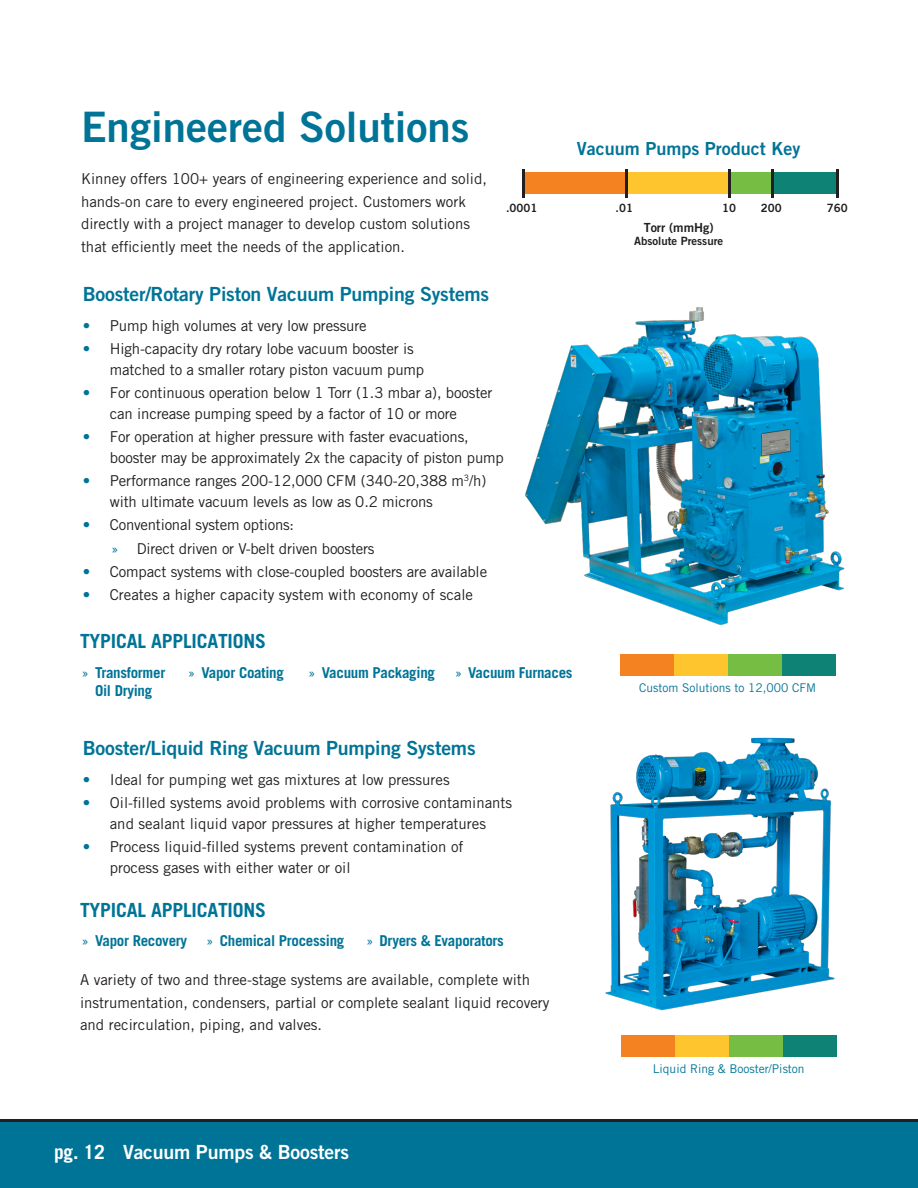
<style>
.page{position:relative;width:918px;height:1188px;background:#fff}
.page>*{position:absolute;margin:0;border:0;box-sizing:border-box;transform-origin:0 0}
.Header_1{font:42px "Trade Gothic LT Bold Two";color:#007497}
.t1{font:19.5px "Trade Gothic LT Bold Two";letter-spacing:-.01em;color:#007497}
.t2{font:700 19.5px "Trade Gothic LT";letter-spacing:-.01em;color:#007497}
.t3{font:19.5px "Trade Gothic LT Bold Two";letter-spacing:-.01em;color:#fff}
.t4{font:18px "Trade Gothic LT Bold Two";color:#007497}
.body_copy{font:15px/21px "Trade Gothic LT Std";color:#231f20}
.t5{font:700 15px/18px "Trade Gothic LT Std";letter-spacing:-.02em;color:#007497;text-align:center}
.Body_Type{font:12.6px "Trade Gothic LT Bold Two";color:#231f20}
.Body_Type-2{font:12px "Trade Gothic LT";color:#007497}
.Body_Type-3{font:11.4px "Trade Gothic LT Bold Two";color:#231f20}
.s1{color:#007497}
.s2{font-weight:400}
.s3{font-family:"Trade Gothic LT";font-weight:700}
</style>
<div class="page">
<div style="left:0;top:1120px;width:918px;height:68px;background:#007497"></div>
<hr style="left:0;top:1119px;width:918px;height:3px;background:#231f20">
<img style="left:525px;top:307px;width:320px;height:319px">
<div style="left:620px;top:654px;width:54px;height:22px;background:#f58220"></div>
<div style="left:728px;top:654px;width:54px;height:22px;background:#75bd43"></div>
<div style="left:674px;top:654px;width:54px;height:22px;background:#fec52e"></div>
<div style="left:782px;top:654px;width:54px;height:22px;background:#0e8375"></div>
<div style="left:621px;top:1035px;width:54px;height:22px;background:#f58220"></div>
<div style="left:729px;top:1035px;width:54px;height:22px;background:#75bd43"></div>
<div style="left:675px;top:1035px;width:54px;height:22px;background:#fec52e"></div>
<div style="left:783px;top:1035px;width:54px;height:22px;background:#0e8375"></div>
<img style="left:605px;top:737px;width:230px;height:274px">
<div style="left:523px;top:172px;width:103px;height:22px;background:#f58220"></div>
<div style="left:626px;top:172px;width:103px;height:22px;background:#fec52e"></div>
<div style="left:729px;top:172px;width:44px;height:22px;background:#75bd43"></div>
<div style="left:773px;top:172px;width:64px;height:22px;background:#0e8375"></div>
<hr style="left:522px;top:169px;width:3px;height:28px;background:#231f20">
<hr style="left:625px;top:169px;width:2px;height:28px;background:#231f20">
<hr style="left:728px;top:169px;width:2px;height:28px;background:#231f20">
<hr style="left:771px;top:169px;width:3px;height:28px;background:#231f20">
<hr style="left:836px;top:169px;width:2px;height:28px;background:#231f20">
<p class="Header_1" style="left:81px;top:101px;width:390px">Engineered Solutions</p>
<p class="body_copy" style="left:81px;top:168px;width:408px;line-height:22.5px">Kinney offers 100+ years of engineering experience and solid, hands-on care to every engineered project. Customers work directly with a project manager to develop custom solutions that efficiently meet the needs of the application.</p>
<p class="Body_Type-3" style="left:506px;top:201px;width:33px">.0001</p>
<h3 class="t1" style="left:83px;top:282px;width:408px">Booster/Rotary Piston Vacuum Pumping Systems</h3>
<p class="body_copy" style="left:83px;top:315px;width:285px"><span class="s1">•</span> Pump high volumes at very low pressure</p>
<p class="body_copy" style="left:110px;top:338px;width:316px;text-indent:-27px"><span class="s1">•</span> High-capacity dry rotary lobe vacuum booster is matched to a smaller rotary piston vacuum pump</p>
<p class="body_copy" style="left:83px;top:382px;width:411px;text-align:center"><span class="s1">•</span> For continuous operation below 1 Torr (1.3 mbar a), booster can increase pumping speed by a factor of 10 or more</p>
<p class="body_copy" style="left:110px;top:426px;width:396px;text-indent:-27px"><span class="s1">•</span> For operation at higher pressure with faster evacuations, booster may be approximately 2x the capacity of piston pump</p>
<p class="body_copy" style="left:110px;top:470px;width:378px;text-indent:-27px"><span class="s1">•</span> Performance ranges 200-12,000 CFM (340-20,388 m<sup>3</sup>/h) with ultimate vacuum levels as low as 0.2 microns</p>
<p class="body_copy" style="left:83px;top:514px;width:213px"><span class="s1">•</span> Conventional system options:</p>
<p class="body_copy" style="left:111px;top:538px;width:265px"><span class="s1">»</span> Direct driven or V-belt driven boosters</p>
<p class="body_copy" style="left:83px;top:561px;width:406px"><span class="s1">•</span> Compact systems with close-coupled boosters are available</p>
<p class="body_copy" style="left:83px;top:584px;width:392px"><span class="s1">•</span> Creates a higher capacity system with economy of scale</p>
<h3 class="t2" style="left:80px;top:629px;width:187px">TYPICAL APPLICATIONS</h3>
<p class="t4" style="left:577px;top:137px;width:225px">Vacuum Pumps Product Key</p>
<p class="Body_Type-3" style="left:616px;top:201px;width:19px">.01</p>
<p class="Body_Type-3" style="left:722px;top:201px;width:15px">10</p>
<p class="Body_Type-3" style="left:761px;top:201px;width:22px">200</p>
<p class="Body_Type-3" style="left:827px;top:201px;width:22px">760</p>
<p class="Body_Type" style="left:644px;top:220px;width:71px">Torr (mmHg)</p>
<p class="Body_Type-3" style="left:634px;top:234px;width:90px">Absolute Pressure</p>
<p class="t5" style="left:82px;top:663px;width:85px"><span class="s2">»</span> Transformer<br>Oil Drying</p>
<p class="t5" style="left:188px;top:663px;width:98px"><span class="s2">»</span> Vapor Coating</p>
<p class="t5" style="left:308px;top:663px;width:128px"><span class="s2">»</span> Vacuum Packaging</p>
<p class="t5" style="left:455px;top:663px;width:119px"><span class="s2">»</span> Vacuum Furnaces</p>
<h3 class="t1" style="left:83px;top:736px;width:394px">Booster/Liquid Ring Vacuum Pumping Systems</h3>
<p class="body_copy" style="left:83px;top:769px;width:368px"><span class="s1">•</span> Ideal for pumping wet gas mixtures at low pressures</p>
<p class="body_copy" style="left:83px;top:792px;width:431px;text-align:center"><span class="s1">•</span> Oil-filled systems avoid problems with corrosive contaminants and sealant liquid vapor pressures at higher temperatures</p>
<p class="body_copy" style="left:110px;top:836px;width:355px;text-indent:-27px"><span class="s1">•</span> Process liquid-filled systems prevent contamination of process gases with either water or oil</p>
<h3 class="t2" style="left:80px;top:898px;width:187px">TYPICAL APPLICATIONS</h3>
<p class="t5" style="left:82px;top:932px;width:107px"><span class="s2">»</span> Vapor Recovery</p>
<p class="t5" style="left:206px;top:932px;width:140px"><span class="s2">»</span> Chemical Processing</p>
<p class="t5" style="left:366px;top:932px;width:139px"><span class="s2">»</span> Dryers &amp; Evaporators</p>
<p class="body_copy" style="left:80px;top:968px;width:471px;line-height:22.5px">A variety of two and three-stage systems are available, complete with instrumentation, condensers, partial or complete sealant liquid recovery and recirculation, piping, and valves.</p>
<h2 class="t3" style="left:54px;top:1140px;width:297px"><span class="s3">pg. 12</span> Vacuum Pumps &amp; Boosters</h2>
<p class="Body_Type-2" style="left:639px;top:680px;width:178px">Custom Solutions to 12,000 CFM</p>
<p class="Body_Type-2" style="left:653px;top:1061px;width:153px">Liquid Ring &amp; Booster/Piston</p>
</div>
